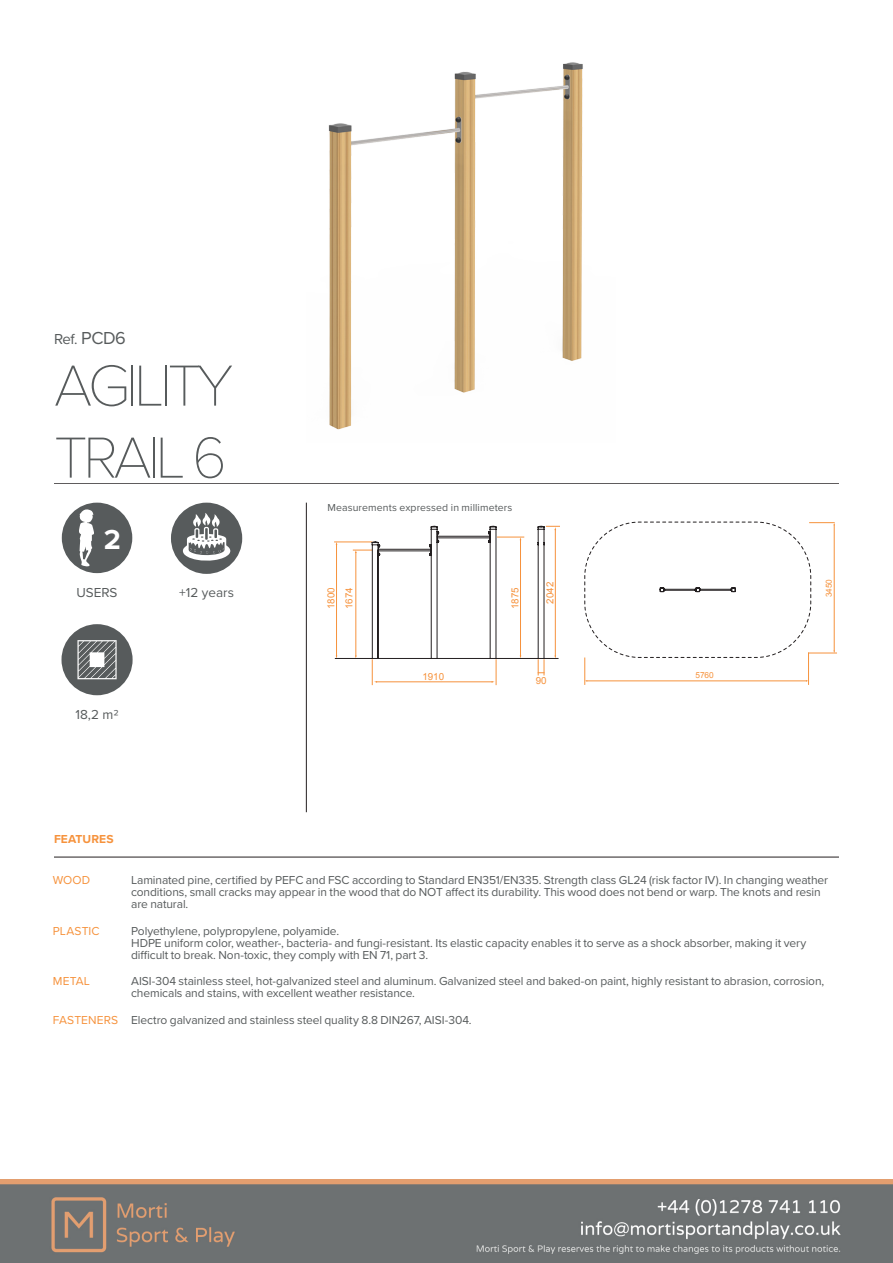
<style>
.page{position:relative;width:893px;height:1263px;background:#fff}
.page>*{position:absolute;margin:0;border:0;box-sizing:border-box;transform-origin:0 0}
.REF{font:100 60px/72px "Proxima Nova T";letter-spacing:-.075em;color:#575b5c}
.t1{font:700 28.5px "Proxima Nova";color:#fff}
.REF-2{font:15px "Proxima Nova";color:#575b5c}
.t2{font:13.5px "Proxima Nova";color:#575b5c}
.ES_CARACTERISTICAS{font:12px/12px "Proxima Nova";letter-spacing:-.01em;color:#575b5c}
.ES_CARACTERISTICAS_T{font:12px "Proxima Nova";letter-spacing:.01em;color:#f6923c}
.t3{font:700 12px "Proxima Nova";letter-spacing:.01em;color:#f6923c}
.t4{font:10.5px "Proxima Nova";letter-spacing:.01em;color:#575b5c}
.t5{font:9.75px/18.1px "Arial";color:#f6923c}
.t6{font:8.25px "Arial";color:#f6923c}
.s1{font-size:18px}
</style>
<div class="page">
<hr style="left:306px;top:503px;width:1px;height:309px;background:#231f20">
<svg style="left:171px;top:503px;width:71px;height:71px"></svg>
<svg style="left:62px;top:503px;width:70px;height:70px"></svg>
<svg style="left:61px;top:624px;width:72px;height:71px"></svg>
<img style="left:328px;top:62px;width:255px;height:368px">
<svg style="left:335px;top:526px;width:224px;height:159px"></svg>
<svg style="left:584px;top:522px;width:252px;height:162px"></svg>
<hr style="left:54px;top:483px;width:785px;height:1px;background:#231f20">
<hr style="left:54px;top:857px;width:785px;height:1px;background:#231f20">
<img style="left:0;top:1179px;width:893px;height:84px">
<p class="REF-2" style="left:54px;top:328px;width:73px">Ref. <span class="s1">PCD6</span></p>
<p class="REF" style="left:54px;top:346px;width:181px">AGILITY<br>TRAIL 6</p>
<p class="t1" style="left:104px;top:518px;width:19px">2</p>
<p class="t2" style="left:76px;top:583px;width:43px">USERS</p>
<p class="t2" style="left:179px;top:583px;width:56px">+12 years</p>
<p class="t2" style="left:75px;top:704px;width:45px">18,2 m2</p>
<p class="t3" style="left:54px;top:830px;width:61px">FEATURES</p>
<p class="t4" style="left:327px;top:500px;width:186px">Measurements expressed in millimeters</p>
<p class="t5" style="left:322px;top:609px;width:23px;rotate:-90deg">1800<br>1674</p>
<p class="t5" style="left:506px;top:609px;width:23px;rotate:-90deg">1875</p>
<p class="t5" style="left:541px;top:604px;width:23px;rotate:-90deg">2042</p>
<p class="t5" style="left:422px;top:667px;width:23px">1910</p>
<p class="t5" style="left:536px;top:672px;width:12px">90</p>
<p class="t6" style="left:695px;top:670px;width:20px">5760</p>
<p class="t6" style="left:823px;top:597px;width:20px;rotate:-90deg">3450</p>
<p class="ES_CARACTERISTICAS_T" style="left:53px;top:871px;width:39px">WOOD</p>
<p class="ES_CARACTERISTICAS" style="left:131px;top:874px;width:699px">Laminated pine, certified by PEFC and FSC according to Standard EN351/EN335. Strength class GL24 (risk factor IV). In changing weather conditions, small cracks may appear in the wood that do NOT affect its durability. This wood does not bend or warp. The knots and resin are natural.</p>
<p class="ES_CARACTERISTICAS_T" style="left:53px;top:922px;width:48px">PLASTIC</p>
<p class="ES_CARACTERISTICAS" style="left:131px;top:924px;width:677px">Polyethylene, polypropylene, polyamide.<br>HDPE uniform color, weather-, bacteria- and fungi-resistant. Its elastic capacity enables it to serve as a shock absorber, making it very difficult to break. Non-toxic, they comply with EN 71, part 3.</p>
<p class="ES_CARACTERISTICAS_T" style="left:53px;top:972px;width:39px">METAL</p>
<p class="ES_CARACTERISTICAS" style="left:131px;top:975px;width:695px">AISI-304 stainless steel, hot-galvanized steel and aluminum. Galvanized steel and baked-on paint, highly resistant to abrasion, corrosion, chemicals and stains, with excellent weather resistance.</p>
<p class="ES_CARACTERISTICAS_T" style="left:53px;top:1011px;width:67px">FASTENERS</p>
<p class="ES_CARACTERISTICAS" style="left:131px;top:1013px;width:342px">Electro galvanized and stainless steel quality 8.8 DIN267, AISI-304.</p>
</div>
